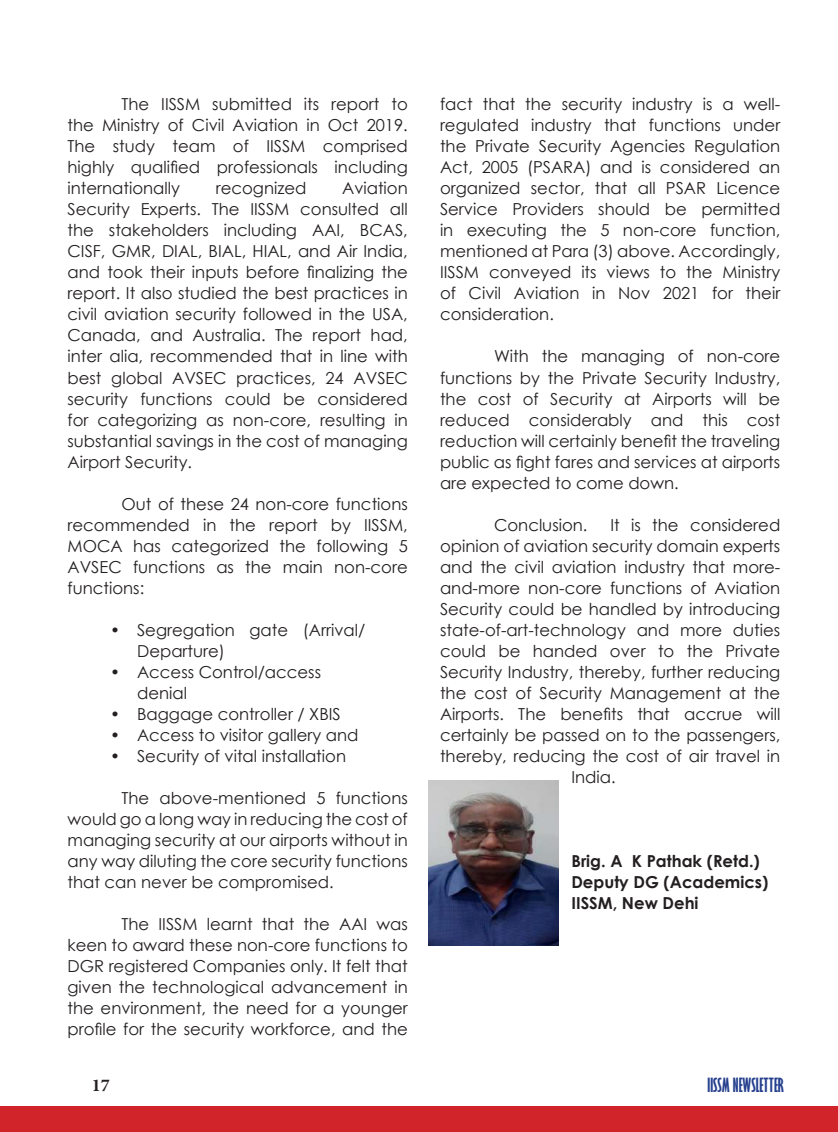
<style>
.page{position:relative;width:838px;height:1132px;background:#fff}
.page>*{position:absolute;margin:0;border:0;box-sizing:border-box;transform-origin:0 0}
.t1{font:700 extra-condensed 18px "Gill Sans";color:#253f8e}
.t2{font:700 18px "Minion Pro";color:#231f20}
.t3{font:16.5px/21px "Century Gothic";color:#231f20;text-align:justify}
.t4{font:700 16.5px/21px "Century Gothic";color:#231f20}
</style>
<div class="page">
<div style="left:0;top:1106px;width:838px;height:25px;background:#d1232a"></div>
<img style="left:428px;top:780px;width:130px;height:164px">
<p class="t3" style="left:68px;top:93px;width:342px;text-indent:54px">The IISSM submitted its report to the Ministry of Civil Aviation in Oct 2019.<br>The study team of IISSM comprised highly qualified professionals including internationally</p>
<p class="t3" style="left:68px;top:177px;width:342px;text-indent:274px">Aviation Security Experts. The IISSM consulted all the stakeholders including AAI, BCAS, CISF, GMR, DIAL, BIAL, HIAL, and Air India, and took their inputs before finalizing the report. It also studied the best practices in civil aviation security followed in the USA, Canada, and Australia. The report had, inter alia, recommended that in line with best global AVSEC practices, 24 AVSEC security functions could be considered for categorizing as non-core, resulting in substantial savings in the cost of managing Airport Security.</p>
<p class="t3" style="left:68px;top:492px;width:342px;text-indent:54px">Out of these 24 non-core functions recommended in the report by IISSM, MOCA has categorized the following 5<br>AVSEC functions as the main non-core functions:</p>
<p class="t3" style="left:137px;top:618px;width:230px;text-indent:-27px">• Segregation gate (Arrival/<br>Departure)</p>
<p class="t3" style="left:137px;top:660px;width:185px;text-indent:-27px">• Access Control/access denial</p>
<p class="t3" style="left:110px;top:702px;width:232px">• Baggage controller / XBIS</p>
<p class="t3" style="left:110px;top:723px;width:250px">• Access to visitor gallery and</p>
<p class="t3" style="left:110px;top:744px;width:237px">• Security of vital installation</p>
<p class="t3" style="left:68px;top:786px;width:342px;text-indent:54px">The above-mentioned 5 functions would go a long way in reducing the cost of managing security at our airports without in any way diluting the core security functions that can never be compromised.</p>
<p class="t3" style="left:68px;top:912px;width:342px;text-indent:54px">The IISSM learnt that the AAI was keen to award these non-core functions to DGR registered Companies only. It felt that given the technological advancement in the environment, the need for a younger profile for the security workforce, and the</p>
<p class="t3" style="left:216px;top:177px;width:92px">recognized</p>
<p class="t3" style="left:440px;top:93px;width:342px">fact that the security industry is a well&shy;regulated industry that functions under the Private Security Agencies Regulation Act, 2005 (PSARA) and is considered an organized sector, that all PSAR Licence Service Providers should be permitted in executing the 5 non-core function, mentioned at Para (3) above. Accordingly, IISSM conveyed its views to the Ministry of Civil Aviation in Nov 2021 for their consideration.</p>
<p class="t3" style="left:440px;top:345px;width:342px;text-indent:54px">With the managing of non-core functions by the Private Security Industry, the cost of Security at Airports will be reduced considerably and this cost reduction will certainly benefit the traveling public as fight fares and services at airports are expected to come down.</p>
<p class="t3" style="left:494px;top:513px;width:95px">Conclusion.</p>
<p class="t3" style="left:610px;top:513px;width:171px">It is the considered</p>
<p class="t3" style="left:440px;top:534px;width:342px">opinion of aviation security domain experts</p>
<p class="t3" style="left:440px;top:555px;width:342px">and the civil aviation industry that more-</p>
<p class="t3" style="left:440px;top:576px;width:342px">and-more non-core functions of Aviation</p>
<p class="t3" style="left:440px;top:597px;width:342px">Security could be handled by introducing</p>
<p class="t3" style="left:440px;top:618px;width:342px">state-of-art-technology and more duties</p>
<p class="t3" style="left:440px;top:639px;width:342px">could be handed over to the Private</p>
<p class="t3" style="left:440px;top:660px;width:342px">Security Industry, thereby, further reducing</p>
<p class="t3" style="left:440px;top:681px;width:342px">the cost of Security Management at the</p>
<p class="t3" style="left:440px;top:702px;width:342px">Airports. The benefits that accrue will</p>
<p class="t3" style="left:440px;top:723px;width:342px">certainly be passed on to the passengers,</p>
<p class="t3" style="left:440px;top:744px;width:342px">thereby, reducing the cost of air travel in</p>
<p class="t3" style="left:571px;top:765px;width:46px">India.</p>
<p class="t4" style="left:571px;top:849px;width:199px">Brig. A K Pathak (Retd.)<br>Deputy DG (Academics)<br>IISSM, New Dehi</p>
<p class="t2" style="left:92px;top:1072px;width:19px">17</p>
<p class="t1" style="left:707px;top:1073px;width:78px">IISSM NEWSLETTER</p>
</div>
